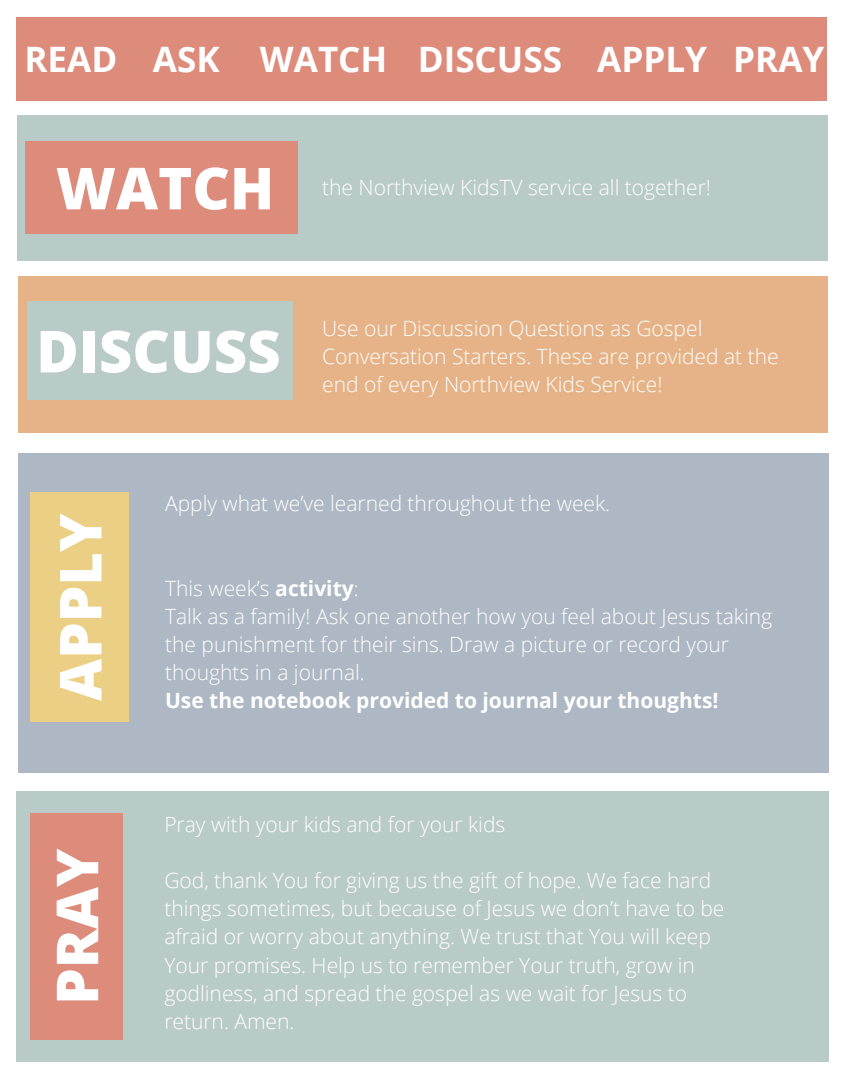
<style>
.page{position:relative;width:843px;height:1092px;background:#fff}
.page>*{position:absolute;margin:0;border:0;box-sizing:border-box;transform-origin:0 0}
.t1{font:800 58.1px "Open Sans";color:#fff}
.t2{font:700 35px "Open Sans";color:#fff}
.t3{font:300 21px/28px "Open Sans";color:#fff}
.t4{font:700 21px "Open Sans";color:#fff}
.s1{font-weight:700}
</style>
<div class="page">
<div style="left:16px;top:17px;width:810px;height:83px;background:#dd8b7b"></div>
<div style="left:18px;top:276px;width:809px;height:156px;background:#e5b387"></div>
<div style="left:18px;top:453px;width:811px;height:320px;background:#aeb8c4"></div>
<div style="left:30px;top:492px;width:99px;height:230px;background:#ebcf85"></div>
<div style="left:16px;top:791px;width:812px;height:270px;background:#b9cbc6"></div>
<div style="left:27px;top:301px;width:265px;height:99px;background:#b9cbc6"></div>
<div style="left:31px;top:813px;width:92px;height:227px;background:#dd8b7b"></div>
<div style="left:18px;top:115px;width:810px;height:145px;background:#b9cbc6"></div>
<div style="left:26px;top:142px;width:271px;height:92px;background:#dd8b7b"></div>
<p class="t2" style="left:24px;top:34px;width:94px">READ</p>
<p class="t2" style="left:153px;top:34px;width:68px">ASK</p>
<p class="t2" style="left:260px;top:34px;width:129px">WATCH</p>
<p class="t2" style="left:418px;top:34px;width:146px">DISCUSS</p>
<p class="t2" style="left:597px;top:34px;width:111px">APPLY</p>
<p class="t2" style="left:733px;top:34px;width:93px">PRAY</p>
<p class="t1" style="left:56px;top:147px;width:220px">WATCH</p>
<p class="t3" style="left:322px;top:172px;width:390px">the Northview KidsTV service all together!</p>
<p class="t1" style="left:36px;top:310px;width:246px">DISCUSS</p>
<p class="t3" style="left:322px;top:313px;width:458px">Use our Discussion Questions as Gospel<br>Conversation Starters. These are provided at the end of every Northview Kids Service!</p>
<p class="t1" style="left:39px;top:701px;width:189px;rotate:-90deg">APPLY</p>
<p class="t1" style="left:36px;top:1005px;width:158px;rotate:-90deg">PRAY</p>
<p class="t3" style="left:165px;top:489px;width:446px">Apply what we’ve learned throughout the week.</p>
<p class="t3" style="left:165px;top:573px;width:195px">This week’s <span class="s1">activity</span>:</p>
<p class="t3" style="left:165px;top:601px;width:608px">Talk as a family! Ask one another how you feel about Jesus taking the punishment for their sins. Draw a picture or record your thoughts in a journal.</p>
<p class="t4" style="left:165px;top:685px;width:555px">Use the notebook provided to journal your thoughts!</p>
<p class="t3" style="left:164px;top:810px;width:342px">Pray with your kids and for your kids</p>
<p class="t3" style="left:164px;top:866px;width:561px">God, thank You for giving us the gift of hope. We face hard things sometimes, but because of Jesus we don’t have to be afraid or worry about anything. We trust that You will keep Your promises. Help us to remember Your truth, grow in godliness, and spread the gospel as we wait for Jesus to return. Amen.</p>
</div>
